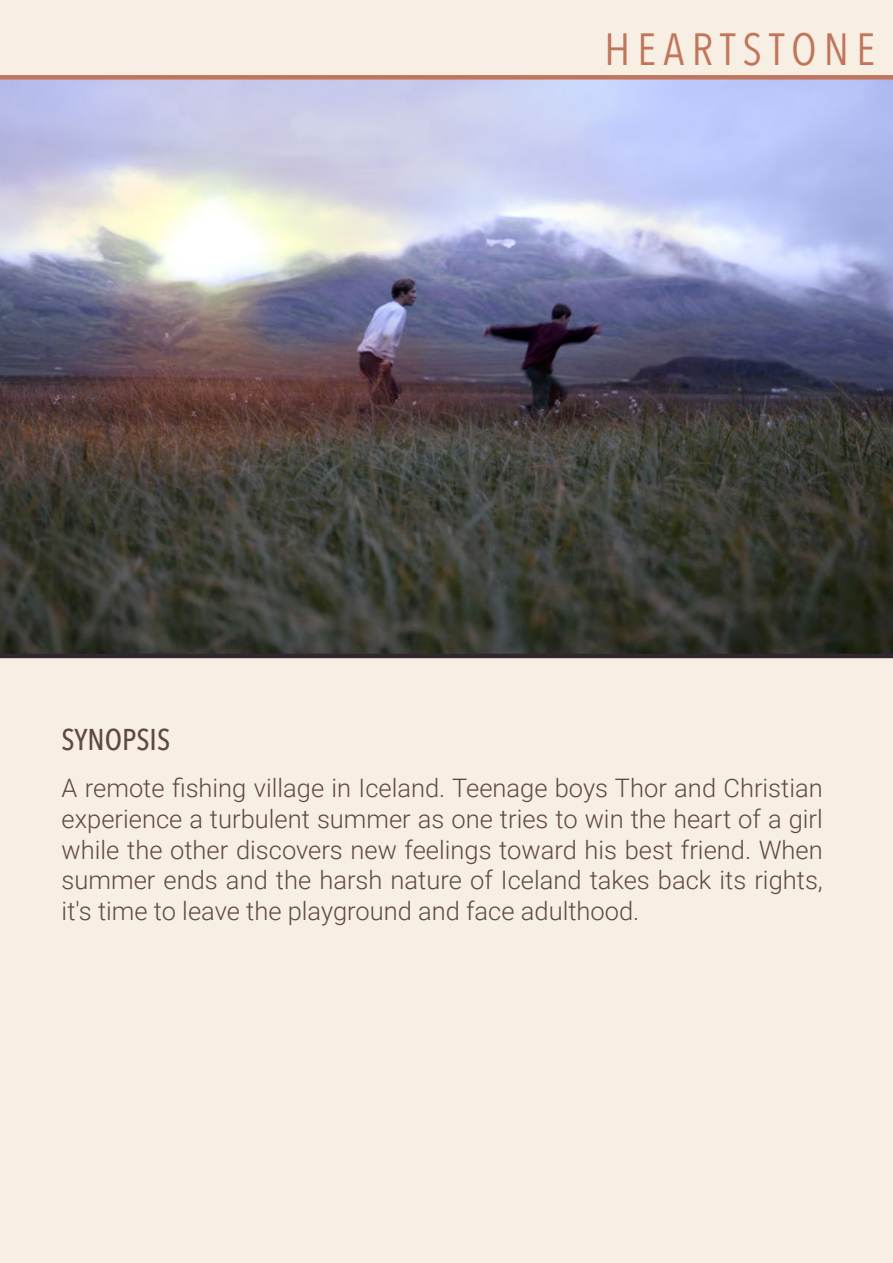
<style>
.page{position:relative;width:893px;height:1263px;background:#f7eee4}
.page>*{position:absolute;margin:0;border:0;box-sizing:border-box;transform-origin:0 0}
.t1{font:45px "Avenir Next Condensed";letter-spacing:.16em;color:#c1755a}
.t2{font:500 30px "Avenir Next Condensed";color:#5f4a43}
.t3{font:300 25.5px/30.6px "Roboto";color:#5f4a43;text-align:justify}
</style>
<div class="page">
<img style="left:0;top:80px;width:893px;height:574px">
<hr style="left:0;top:654px;width:893px;height:4px;background:#31272f">
<div style="left:0;top:75px;width:893px;height:5px;background:#c1755a"></div>
<h1 class="t1" style="left:605px;top:11px;width:272px">HEARTSTONE</h1>
<p class="t2" style="left:62px;top:722px;width:110px">SYNOPSIS</p>
<p class="t3" style="left:62px;top:772px;width:763px">A remote fishing village in Iceland. Teenage boys Thor and Christian experience a turbulent summer as one tries to win the heart of a girl while the other discovers new feelings toward his best friend. When summer ends and the harsh nature of Iceland takes back its rights, it's time to leave the playground and face adulthood.</p>
</div>
